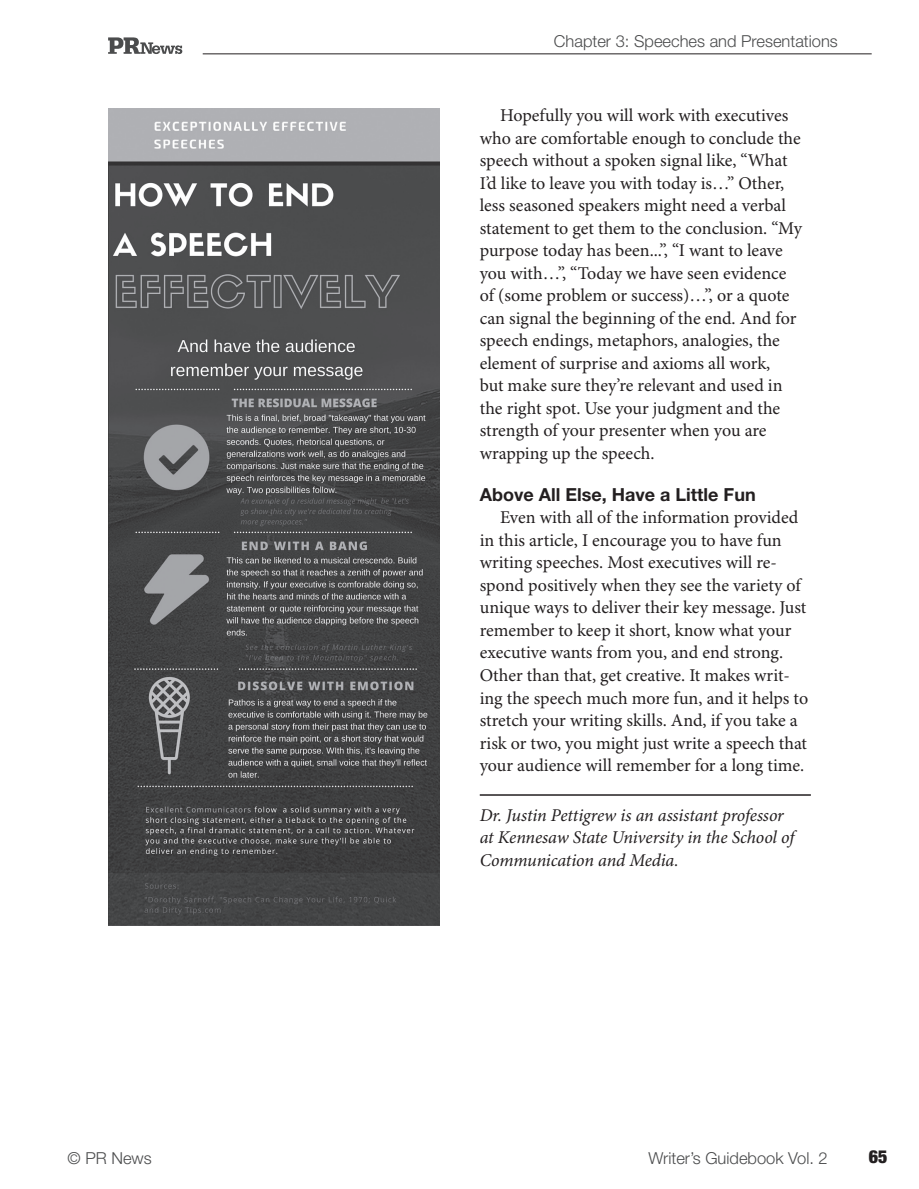
<style>
.page{position:relative;width:919px;height:1189px;background:#fff}
.page>*{position:absolute;margin:0;border:0;box-sizing:border-box;transform-origin:0 0}
.t1{font:18px/22.5px "Minion Pro";letter-spacing:-.005em;color:#231f20}
.t2{font:italic 18px/22.5px "Minion Pro";letter-spacing:-.01em;color:#231f20}
.t3{font:700 18px "Helvetica Neue LT Std";color:#231f20}
.t4{font:900 condensed 18px "Helvetica Neue LT Std";color:#231f20}
.t5{font:300 16.5px "Helvetica Neue LT Std";color:#4b4c4d}
</style>
<div class="page">
<svg style="left:108px;top:37px;width:74px;height:17px"></svg>
<hr style="left:203px;top:54px;width:668px;height:1px;background:#231f20">
<hr style="left:479px;top:794px;width:331px;height:1px;background:#231f20">
<img style="left:108px;top:108px;width:331px;height:817px">
<p class="t5" style="left:553px;top:31px;width:285px">Chapter 3: Speeches and Presentations</p>
<p class="t1" style="left:479px;top:105px;width:323px;text-indent:20px">Hopefully you will work with executives who are comfortable enough to conclude the speech without a spoken signal like, “What I’d like to leave you with today is…” Other, less seasoned speakers might need a verbal statement to get them to the conclusion. “My purpose today has been...”, “I want to leave you with…”, “Today we have seen evidence of (some problem or success)…”, or a quote can signal the beginning of the end. And for speech endings, metaphors, analogies, the element of surprise and axioms all work,<br>but make sure they’re relevant and used in the right spot. Use your judgment and the strength of your presenter when you are wrapping up the speech.</p>
<p class="t3" style="left:479px;top:483px;width:277px">Above All Else, Have a Little Fun</p>
<p class="t1" style="left:479px;top:507px;width:330px;text-indent:20px">Even with all of the information provided in this article, I encourage you to have fun writing speeches. Most executives will re&shy;spond positively when they see the variety of unique ways to deliver their key message. Just remember to keep it short, know what your executive wants from you, and end strong.<br>Other than that, get creative. It makes writ&shy;ing the speech much more fun, and it helps to stretch your writing skills. And, if you take a risk or two, you might just write a speech that your audience will remember for a long time.</p>
<p class="t2" style="left:479px;top:804px;width:316px">Dr. Justin Pettigrew is an assistant professor at Kennesaw State University in the School of<br>Communication and Media.</p>
<p class="t5" style="left:67px;top:1147px;width:86px">© PR News</p>
<p class="t5" style="left:648px;top:1147px;width:181px">Writer’s Guidebook Vol. 2</p>
<p class="t4" style="left:868px;top:1145px;width:20px">65</p>
</div>
